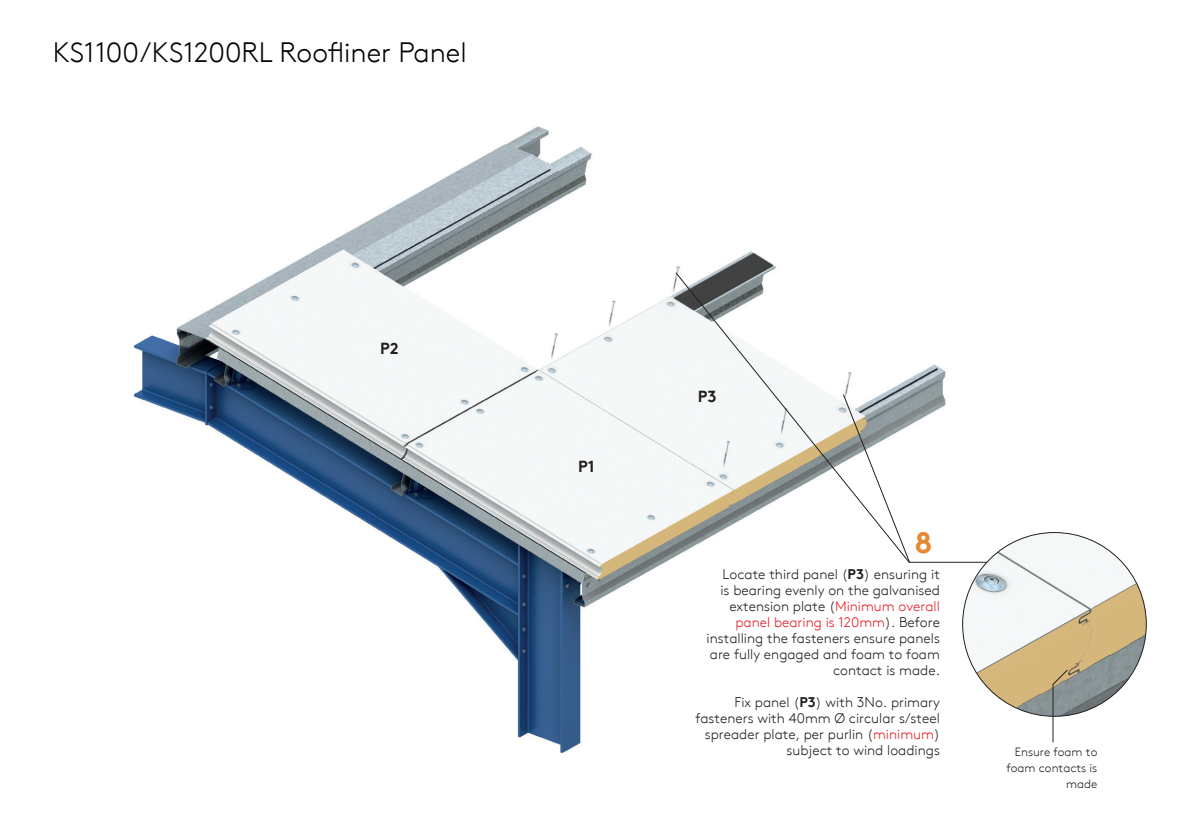
<style>
.page{position:relative;width:1191px;height:840px;background:#fff}
.page>*{position:absolute;margin:0;border:0;box-sizing:border-box;transform-origin:0 0}
.t1{font:700 30px "Kingspan Brown TT";color:#e68935}
.t2{font:300 28px "Kingspan Brown TT";color:#040503}
.t3{font:700 16px "Kingspan Brown TT";color:#231f20}
.t4{font:300 14px/16px "Kingspan Brown TT";color:#231f20;text-align:right}
.t5{font:300 12px/16px "Kingspan Brown TT";color:#231f20;text-align:right}
.s1{font-weight:700}
.s2{color:#e41f25}
</style>
<div class="page">
<img style="left:134px;top:126px;width:642px;height:628px">
<svg style="left:674px;top:271px;width:288px;height:292px"></svg>
<svg style="left:842px;top:393px;width:68px;height:170px"></svg>
<svg style="left:962px;top:532px;width:184px;height:211px"></svg>
<h2 class="t2" style="left:53px;top:32px;width:416px">KS1100/KS1200RL Roofliner Panel</h2>
<p class="t3" style="left:380px;top:335px;width:20px">P2</p>
<p class="t3" style="left:578px;top:453px;width:18px">P1</p>
<p class="t3" style="left:698px;top:383px;width:20px">P3</p>
<h1 class="t1" style="left:914px;top:518px;width:19px">8</h1>
<p class="t4" style="left:706px;top:565px;width:235px">Locate third panel (<span class="s1">P3</span>) ensuring it<br>is bearing evenly on the galvanised extension plate (<span class="s2">Minimum overall panel bearing is 120mm</span>). Before installing the fasteners ensure panels are fully engaged and foam to foam contact is made.</p>
<p class="t4" style="left:695px;top:693px;width:246px">Fix panel (<span class="s1">P3</span>) with 3No. primary fasteners with 40mm Ø circular s/steel spreader plate, per purlin (<span class="s2">minimum</span>) subject to wind loadings</p>
<p class="t5" style="left:1006px;top:742px;width:92px">Ensure foam to foam contacts is made</p>
</div>
